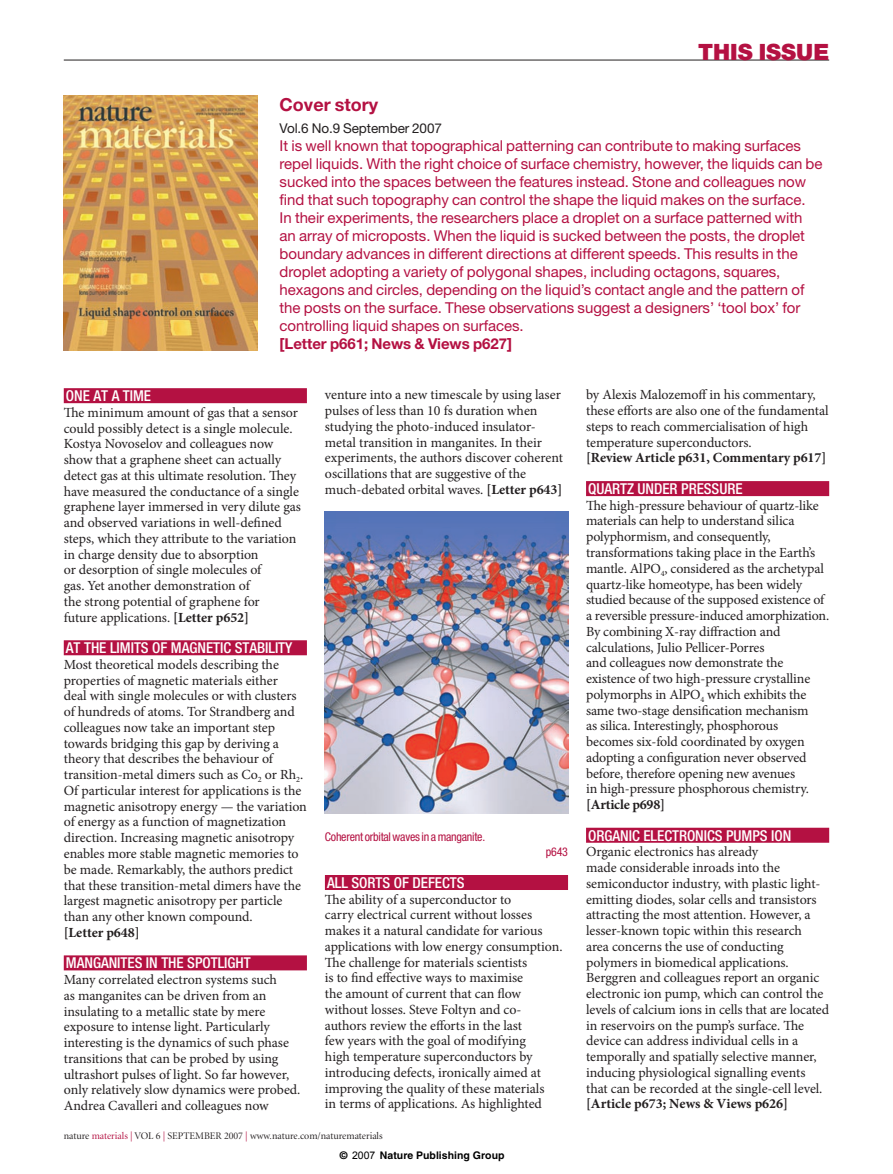
<style>
.page{position:relative;width:893px;height:1174px;background:#fff}
.page>*{position:absolute;margin:0;border:0;box-sizing:border-box;transform-origin:0 0}
.t1{font:900 22.5px "Helvetica Neue";color:#b41142}
.t2{font:700 18px "Helvetica Neue";color:#b41142}
.t3{font:15px/18px "Helvetica Neue";letter-spacing:-.005em;color:#b41142}
.t4{font:500 condensed 15px "Helvetica Neue";letter-spacing:-.005em;color:#fff}
.t5{font:700 15px "Helvetica Neue";letter-spacing:-.005em;color:#b41142}
.t6{font:13.95px/15.8px "Minion Pro";letter-spacing:-.005em;color:#231f20}
.t7{font:700 13.95px "Minion Pro";letter-spacing:-.005em;color:#231f20}
.t8{font:13.5px "Helvetica Neue";letter-spacing:-.005em;color:#231f20}
.t9{font:condensed 12px "Helvetica Neue";letter-spacing:-.02em;color:#b41142}
.t10{font:700 10.5px "Helvetica";color:#000}
.t11{font:10.2px "Minion Display";color:#231f20}
.s1{font-weight:700}
.s2{color:#b41142}
.s3{font-family:"Arial";font-weight:400}
</style>
<div class="page">
<hr style="left:64px;top:60px;width:765px;height:1px;background:#231f20">
<div style="left:64px;top:388px;width:243px;height:15px;background:#b41142"></div>
<div style="left:64px;top:640px;width:243px;height:15px;background:#b41142"></div>
<div style="left:64px;top:955px;width:243px;height:15px;background:#b41142"></div>
<div style="left:325px;top:875px;width:243px;height:15px;background:#b41142"></div>
<div style="left:586px;top:481px;width:243px;height:15px;background:#b41142"></div>
<div style="left:586px;top:827px;width:243px;height:15px;background:#b41142"></div>
<img style="left:325px;top:511px;width:243px;height:302px">
<img style="left:64px;top:95px;width:193px;height:255px">
<h1 class="t1" style="left:698px;top:38px;width:133px">THIS ISSUE</h1>
<p class="t2" style="left:280px;top:93px;width:100px">Cover story</p>
<p class="t8" style="left:280px;top:120px;width:164px">Vol.6 No.9 September 2007</p>
<p class="t3" style="left:280px;top:136px;width:544px">It is well known that topographical patterning can contribute to making surfaces repel liquids. With the right choice of surface chemistry, however, the liquids can be sucked into the spaces between the features instead. Stone and colleagues now find that such topography can control the shape the liquid makes on the surface.<br>In their experiments, the researchers place a droplet on a surface patterned with an array of microposts. When the liquid is sucked between the posts, the droplet boundary advances in different directions at different speeds. This results in the droplet adopting a variety of polygonal shapes, including octagons, squares, hexagons and circles, depending on the liquid’s contact angle and the pattern of the posts on the surface. These observations suggest a designers’ ‘tool box’ for controlling liquid shapes on surfaces.</p>
<p class="t5" style="left:280px;top:334px;width:234px">[Letter p661; News &amp; Views p627]</p>
<p class="t4" style="left:66px;top:387px;width:87px">ONE AT A TIME</p>
<p class="t6" style="left:64px;top:404px;width:239px">The minimum amount of gas that a sensor could possibly detect is a single molecule.<br>Kostya Novoselov and colleagues now show that a graphene sheet can actually detect gas at this ultimate resolution. They have measured the conductance of a single graphene layer immersed in very dilute gas and observed variations in well-defined steps, which they attribute to the variation in charge density due to absorption<br>or desorption of single molecules of<br>gas. Yet another demonstration of<br>the strong potential of graphene for<br>future applications. <span class="s1">[Letter p652]</span></p>
<p class="t4" style="left:66px;top:639px;width:228px">AT THE LIMITS OF MAGNETIC STABILITY</p>
<p class="t6" style="left:64px;top:656px;width:245px">Most theoretical models describing the properties of magnetic materials either<br>deal with single molecules or with clusters of hundreds of atoms. Tor Strandberg and colleagues now take an important step towards bridging this gap by deriving a theory that describes the behaviour of transition-metal dimers such as Co<sub>2</sub> or Rh<sub>2</sub>.<br>Of particular interest for applications is the magnetic anisotropy energy — the variation of energy as a function of magnetization direction. Increasing magnetic anisotropy enables more stable magnetic memories to be made. Remarkably, the authors predict that these transition-metal dimers have the largest magnetic anisotropy per particle than any other known compound.</p>
<p class="t7" style="left:64px;top:922px;width:77px">[Letter p648]</p>
<p class="t4" style="left:66px;top:954px;width:186px">MANGANITES IN THE SPOTLIGHT</p>
<p class="t6" style="left:64px;top:971px;width:238px">Many correlated electron systems such<br>as manganites can be driven from an insulating to a metallic state by mere exposure to intense light. Particularly interesting is the dynamics of such phase transitions that can be probed by using ultrashort pulses of light. So far however, only relatively slow dynamics were probed.<br>Andrea Cavalleri and colleagues now</p>
<p class="t6" style="left:325px;top:387px;width:240px">venture into a new timescale by using laser pulses of less than 10 fs duration when studying the photo-induced insulator&shy;metal transition in manganites. In their experiments, the authors discover coherent oscillations that are suggestive of the much-debated orbital waves. <span class="s1">[Letter p643]</span></p>
<p class="t9" style="left:325px;top:829px;width:162px">Coherent orbital waves in a manganite.</p>
<p class="t9" style="left:546px;top:845px;width:24px">p643</p>
<p class="t4" style="left:327px;top:873px;width:139px">ALL SORTS OF DEFECTS</p>
<p class="t6" style="left:325px;top:891px;width:239px">The ability of a superconductor to<br>carry electrical current without losses makes it a natural candidate for various applications with low energy consumption.<br>The challenge for materials scientists<br>is to find effective ways to maximise<br>the amount of current that can flow without losses. Steve Foltyn and co&shy;authors review the efforts in the last<br>few years with the goal of modifying<br>high temperature superconductors by introducing defects, ironically aimed at improving the quality of these materials<br>in terms of applications. As highlighted</p>
<p class="t11" style="left:64px;top:1130px;width:320px">nature <span class="s2">materials |</span> VOL 6 <span class="s2">|</span> SEPTEMBER 2007 <span class="s2">|</span> www.nature.com/naturematerials</p>
<p class="t10" style="left:340px;top:1148px;width:166px">© <span class="s3">2007</span> Nature Publishing Group</p>
<p class="t6" style="left:586px;top:387px;width:244px">by Alexis Malozemoff in his commentary, these efforts are also one of the fundamental steps to reach commercialisation of high temperature superconductors.</p>
<p class="t7" style="left:586px;top:448px;width:242px">[Review Article p631, Commentary p617]</p>
<p class="t4" style="left:588px;top:480px;width:156px">QUARTZ UNDER PRESSURE</p>
<p class="t6" style="left:586px;top:497px;width:245px">The high-pressure behaviour of quartz-like materials can help to understand silica polyphormism, and consequently, transformations taking place in the Earth’s mantle. AlPO<sub>4</sub>, considered as the archetypal quartz-like homeotype, has been widely studied because of the supposed existence of a reversible pressure-induced amorphization.<br>By combining X-ray diffraction and calculations, Julio Pellicer-Porres<br>and colleagues now demonstrate the existence of two high-pressure crystalline polymorphs in AlPO<sub>4</sub> which exhibits the same two-stage densification mechanism<br>as silica. Interestingly, phosphorous becomes six-fold coordinated by oxygen adopting a configuration never observed before, therefore opening new avenues<br>in high-pressure phosphorous chemistry.</p>
<p class="t7" style="left:586px;top:795px;width:81px">[Article p698]</p>
<p class="t4" style="left:588px;top:826px;width:205px">ORGANIC ELECTRONICS PUMPS ION</p>
<p class="t6" style="left:586px;top:844px;width:245px">Organic electronics has already<br>made considerable inroads into the semiconductor industry, with plastic light&shy;emitting diodes, solar cells and transistors attracting the most attention. However, a lesser-known topic within this research<br>area concerns the use of conducting polymers in biomedical applications.<br>Berggren and colleagues report an organic electronic ion pump, which can control the levels of calcium ions in cells that are located in reservoirs on the pump’s surface. The device can address individual cells in a temporally and spatially selective manner, inducing physiological signalling events that can be recorded at the single-cell level.</p>
<p class="t7" style="left:586px;top:1094px;width:204px">[Article p673; News &amp; Views p626]</p>
</div>
